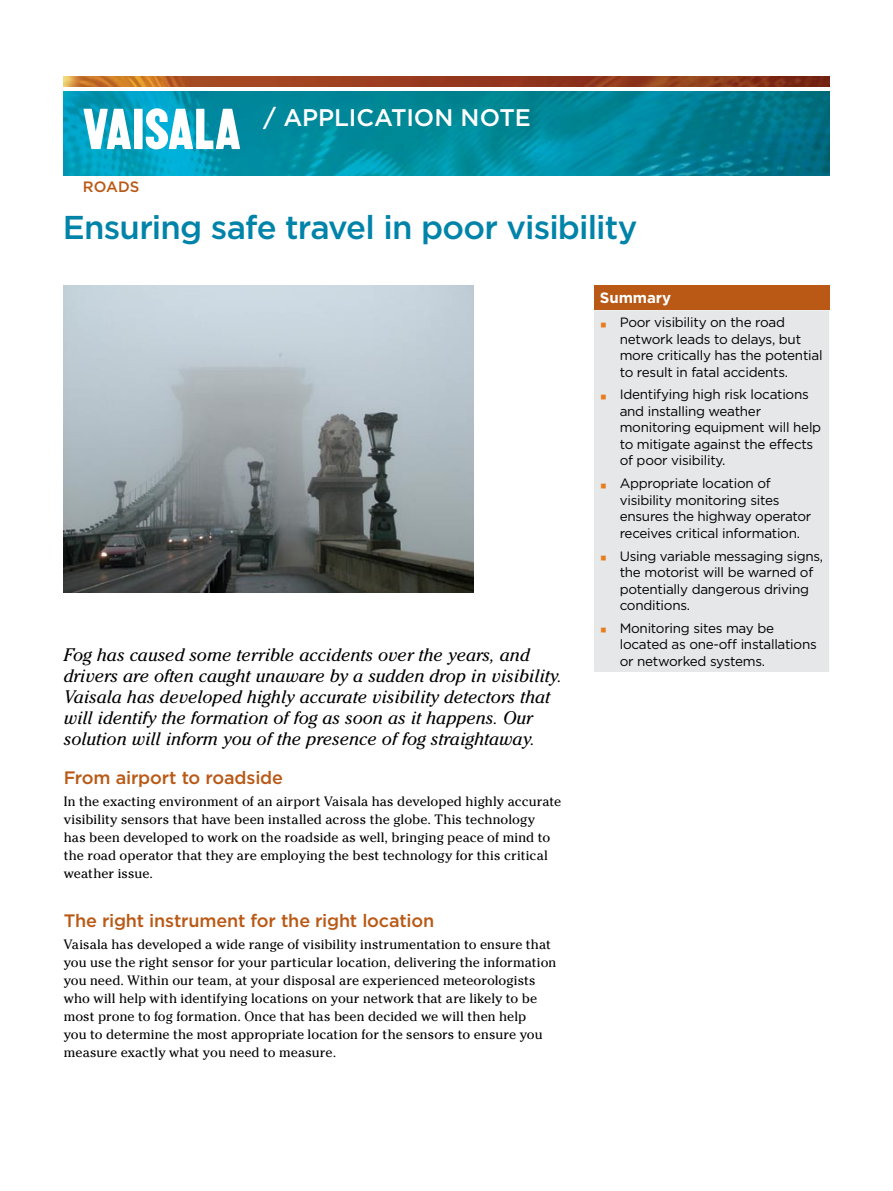
<style>
.page{position:relative;width:893px;height:1191px;background:#fff}
.page>*{position:absolute;margin:0;border:0;box-sizing:border-box;transform-origin:0 0}
.t1{font:500 33px "Gotham";letter-spacing:-.025em;color:#0083a9}
.t2{font:500 24px "Gotham";color:#fff}
.t3{font:italic 18px/21px "Cheltenham Std";color:#000}
.t4{font:500 18px "Gotham";letter-spacing:-.01em;color:#b95915}
.t5{font:700 15px "Gotham";letter-spacing:-.005em;color:#fff}
.t6{font:500 15px "Gotham";color:#b95915}
.t7{font:13.5px/18px "Cheltenham Std";letter-spacing:.005em;color:#000}
.t8{font:13.5px/16.5px "Gotham";letter-spacing:-.02em;color:#000}
.s1{font-family:"Arial";font-size:21px;color:#e87d1e}
</style>
<div class="page">
<img style="left:64px;top:91px;width:765px;height:85px">
<img style="left:64px;top:77px;width:765px;height:9px">
<svg style="left:83px;top:109px;width:48px;height:40px"></svg>
<div style="left:134px;top:109px;width:9px;height:40px;background:#fff"></div>
<svg style="left:146px;top:108px;width:94px;height:41px"></svg>
<img style="left:64px;top:285px;width:410px;height:308px">
<div style="left:594px;top:285px;width:235px;height:25px;background:#b95915"></div>
<div style="left:594px;top:310px;width:235px;height:362px;background:#e6e7e8"></div>
<h2 class="t2" style="left:264px;top:101px;width:269px">/ APPLICATION NOTE</h2>
<p class="t6" style="left:83px;top:177px;width:58px">ROADS</p>
<h1 class="t1" style="left:63px;top:206px;width:576px">Ensuring safe travel in poor visibility</h1>
<p class="t3" style="left:64px;top:644px;width:500px">Fog has caused some terrible accidents over the years, and drivers are often caught unaware by a sudden drop in visibility.<br>Vaisala has developed highly accurate visibility detectors that will identify the formation of fog as soon as it happens. Our solution will inform you of the presence of fog straightaway.</p>
<h3 class="t4" style="left:64px;top:766px;width:221px">From airport to roadside</h3>
<p class="t7" style="left:64px;top:792px;width:499px">In the exacting environment of an airport Vaisala has developed highly accurate visibility sensors that have been installed across the globe. This technology<br>has been developed to work on the roadside as well, bringing peace of mind to the road operator that they are employing the best technology for this critical weather issue.</p>
<h3 class="t4" style="left:64px;top:909px;width:372px">The right instrument for the right location</h3>
<p class="t7" style="left:64px;top:935px;width:494px">Vaisala has developed a wide range of visibility instrumentation to ensure that you use the right sensor for your particular location, delivering the information you need. Within our team, at your disposal are experienced meteorologists who will help with identifying locations on your network that are likely to be most prone to fog formation. Once that has been decided we will then help<br>you to determine the most appropriate location for the sensors to ensure you measure exactly what you need to measure.</p>
<p class="t5" style="left:600px;top:288px;width:73px">Summary</p>
<p class="t8" style="left:620px;top:314px;width:204px;text-indent:-20px"><span class="s1">▪</span> Poor visibility on the road network leads to delays, but more critically has the potential to result in fatal accidents.</p>
<p class="t8" style="left:620px;top:386px;width:203px;text-indent:-20px"><span class="s1">▪</span> Identifying high risk locations and installing weather monitoring equipment will help to mitigate against the effects of poor visibility.</p>
<p class="t8" style="left:620px;top:475px;width:193px;text-indent:-20px"><span class="s1">▪</span> Appropriate location of visibility monitoring sites ensures the highway operator receives critical information.</p>
<p class="t8" style="left:620px;top:547px;width:205px;text-indent:-20px"><span class="s1">▪</span> Using variable messaging signs, the motorist will be warned of potentially dangerous driving conditions.</p>
<p class="t8" style="left:620px;top:619px;width:199px;text-indent:-20px"><span class="s1">▪</span> Monitoring sites may be located as one-off installations or networked systems.</p>
</div>
